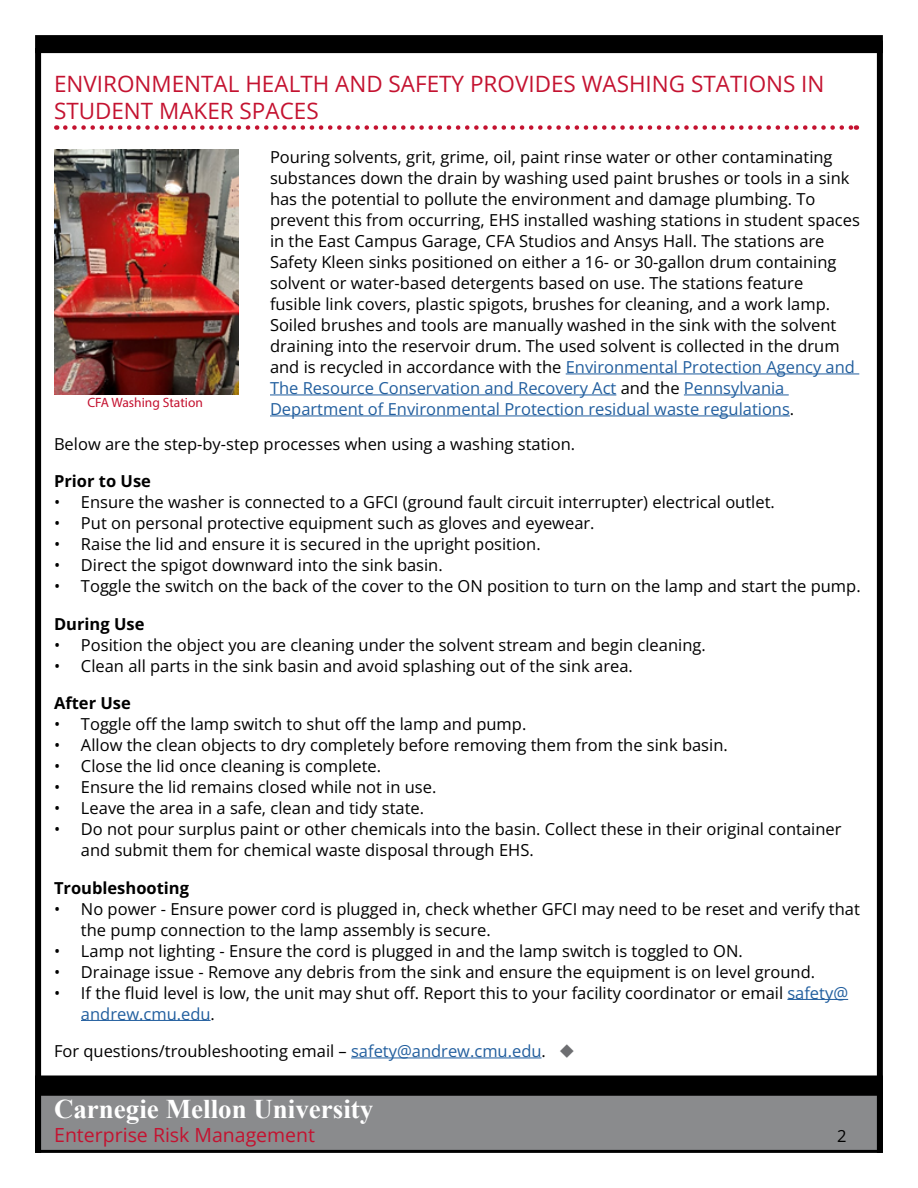
<style>
.page{position:relative;width:918px;height:1188px;background:#fff}
.page>*{position:absolute;margin:0;border:0;box-sizing:border-box;transform-origin:0 0}
.t1{font:700 27px "Times New Roman";color:#fff}
.t2{font:22.5px/27px "Open Sans";color:#c41230}
.t3{font:19.5px "Open Sans";color:#c41230}
.t4{font:16.5px/21px "Open Sans";color:#000}
.t5{font:700 16.5px "Open Sans";color:#000}
.t6{font:13.5px "Myriad Pro";color:#c41230}
.s1{color:#215e9e}
.s2{color:#6d6e71}
</style>
<div class="page">
<div style="left:37px;top:1094px;width:844px;height:57px;background:#8a8b8d"></div>
<div style="left:35px;top:1093px;width:848px;height:60px;border:3px solid #000"></div>
<div style="left:877px;top:41px;width:6px;height:1112px;background:#000"></div>
<div style="left:35px;top:35px;width:848px;height:18px;background:#000"></div>
<div style="left:35px;top:48px;width:6px;height:1105px;background:#000"></div>
<div style="left:35px;top:1076px;width:848px;height:18px;background:#000"></div>
<hr style="left:787px;top:999px;width:61px;height:1px;background:#215e9e">
<hr style="left:81px;top:1020px;width:130px;height:1px;background:#215e9e">
<hr style="left:351px;top:1058px;width:191px;height:1px;background:#215e9e">
<svg style="left:65px;top:125px;width:792px;height:5px"></svg>
<hr style="left:566px;top:374px;width:293px;height:1px;background:#215e9e">
<hr style="left:270px;top:395px;width:346px;height:1px;background:#215e9e">
<hr style="left:684px;top:395px;width:105px;height:1px;background:#215e9e">
<hr style="left:270px;top:416px;width:520px;height:1px;background:#215e9e">
<img style="left:55px;top:149px;width:184px;height:246px">
<h2 class="t2" style="left:54px;top:69px;width:772px">ENVIRONMENTAL HEALTH AND SAFETY PROVIDES WASHING STATIONS IN<br>STUDENT MAKER SPACES</h2>
<p class="t4" style="left:270px;top:146px;width:591px">Pouring solvents, grit, grime, oil, paint rinse water or other contaminating substances down the drain by washing used paint brushes or tools in a sink has the potential to pollute the environment and damage plumbing. To prevent this from occurring, EHS installed washing stations in student spaces in the East Campus Garage, CFA Studios and Ansys Hall. The stations are Safety Kleen sinks positioned on either a 16- or 30-gallon drum containing solvent or water-based detergents based on use. The stations feature<br>fusible link covers, plastic spigots, brushes for cleaning, and a work lamp.<br>Soiled brushes and tools are manually washed in the sink with the solvent draining into the reservoir drum. The used solvent is collected in the drum and is recycled in accordance with the <span class="s1">Environmental Protection Agency and The Resource Conservation and Recovery Act</span> and the <span class="s1">Pennsylvania Department of Environmental Protection residual waste regulations</span>.</p>
<p class="t6" style="left:87px;top:394px;width:117px">CFA Washing Station</p>
<p class="t4" style="left:54px;top:433px;width:523px">Below are the step-by-step processes when using a washing station.</p>
<p class="t5" style="left:54px;top:470px;width:98px">Prior to Use</p>
<p class="t4" style="left:54px;top:491px;width:722px">• Ensure the washer is connected to a GFCI (ground fault circuit interrupter) electrical outlet.</p>
<p class="t4" style="left:54px;top:512px;width:542px">• Put on personal protective equipment such as gloves and eyewear.</p>
<p class="t4" style="left:54px;top:533px;width:488px">• Raise the lid and ensure it is secured in the upright position.</p>
<p class="t4" style="left:54px;top:554px;width:390px">• Direct the spigot downward into the sink basin.</p>
<p class="t4" style="left:54px;top:575px;width:808px">• Toggle the switch on the back of the cover to the ON position to turn on the lamp and start the pump.</p>
<p class="t5" style="left:54px;top:612px;width:92px">During Use</p>
<p class="t4" style="left:54px;top:634px;width:653px">• Position the object you are cleaning under the solvent stream and begin cleaning.</p>
<p class="t4" style="left:54px;top:655px;width:580px">• Clean all parts in the sink basin and avoid splashing out of the sink area.</p>
<p class="t5" style="left:54px;top:692px;width:78px">After Use</p>
<p class="t4" style="left:54px;top:713px;width:474px">• Toggle off the lamp switch to shut off the lamp and pump.</p>
<p class="t4" style="left:54px;top:734px;width:675px">• Allow the clean objects to dry completely before removing them from the sink basin.</p>
<p class="t4" style="left:54px;top:755px;width:329px">• Close the lid once cleaning is complete.</p>
<p class="t4" style="left:54px;top:776px;width:384px">• Ensure the lid remains closed while not in use.</p>
<p class="t4" style="left:54px;top:797px;width:372px">• Leave the area in a safe, clean and tidy state.</p>
<p class="t4" style="left:81px;top:818px;width:762px;text-indent:-27px">• Do not pour surplus paint or other chemicals into the basin. Collect these in their original container and submit them for chemical waste disposal through EHS.</p>
<p class="t5" style="left:54px;top:876px;width:137px">Troubleshooting</p>
<p class="t4" style="left:81px;top:898px;width:780px;text-indent:-27px">• No power - Ensure power cord is plugged in, check whether GFCI may need to be reset and verify that the pump connection to the lamp assembly is secure.</p>
<p class="t4" style="left:54px;top:940px;width:690px">• Lamp not lighting - Ensure the cord is plugged in and the lamp switch is toggled to ON.</p>
<p class="t4" style="left:54px;top:961px;width:763px">• Drainage issue - Remove any debris from the sink and ensure the equipment is on level ground.</p>
<p class="t4" style="left:81px;top:982px;width:769px;text-indent:-27px">• If the fluid level is low, the unit may shut off. Report this to your facility coordinator or email <span class="s1">safety@ andrew.cmu.edu</span>.</p>
<p class="t4" style="left:54px;top:1040px;width:522px">For questions/troubleshooting email – <span class="s1">safety@andrew.cmu.edu</span>. <span class="s2">◆</span></p>
<h1 class="t1" style="left:54px;top:1089px;width:321px">Carnegie Mellon University</h1>
<p class="t3" style="left:54px;top:1122px;width:263px">Enterprise Risk Management</p>
<p class="t4" style="left:837px;top:1125px;width:11px">2</p>
</div>
